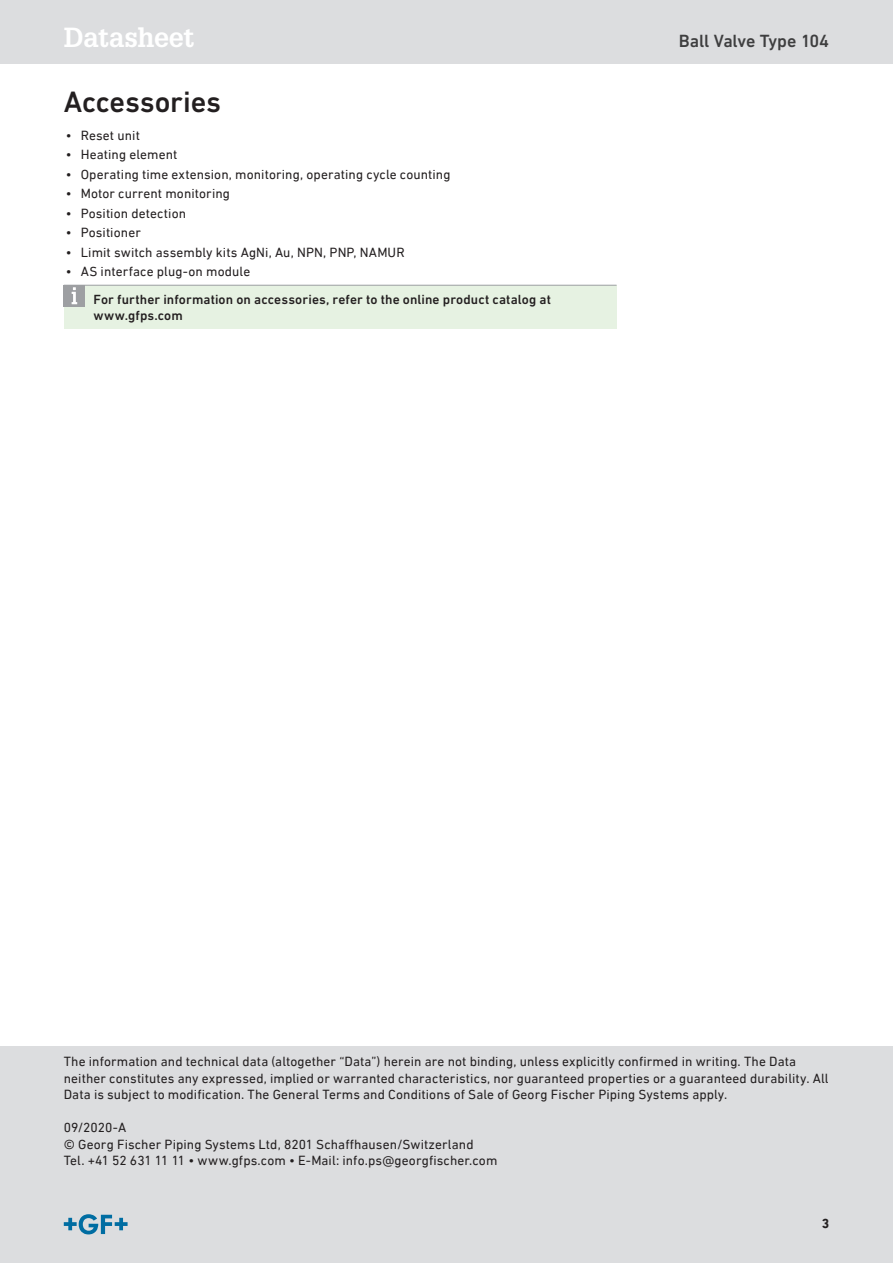
<style>
.page{position:relative;width:893px;height:1263px;background:#fff}
.page>*{position:absolute;margin:0;border:0;box-sizing:border-box;transform-origin:0 0}
.Heading_1{font:500 30px "DIN Next W1 G";letter-spacing:-.005em;color:#231f20}
.t1{font:700 27px "Glypha LT Pro";letter-spacing:-.01em;color:#fff}
.t2{font:500 18px "DIN Next W1 G";letter-spacing:-.005em;color:#3e3e3f}
.t3{font:13.5px/16.5px "DIN Next LT Pro";letter-spacing:.005em;color:#231f20}
.Kasten_Hinweis_Tite{font:500 13.5px/16.5px "DIN Next W1 G";letter-spacing:.01em;color:#231f20}
.t4{font:700 13.5px "DIN Next LT Pro";color:#231f20}
</style>
<div class="page">
<div style="left:0;top:1046px;width:893px;height:217px;background:#dcdddf"></div>
<div style="left:0;top:0;width:893px;height:64px;background:#dcdddf"></div>
<svg style="left:64px;top:1214px;width:64px;height:20px"></svg>
<div style="left:64px;top:285px;width:553px;height:44px;background:#e6f2e2"></div>
<hr style="left:64px;top:285px;width:553px;height:1px;background:#9d9fa2">
<div style="left:64px;top:285px;width:21px;height:21px;background:#9d9fa2"></div>
<svg style="left:72px;top:287px;width:5px;height:17px"></svg>
<h2 class="t1" style="left:64px;top:20px;width:132px">Datasheet</h2>
<h3 class="t2" style="left:679px;top:30px;width:152px">Ball Valve Type 104</h3>
<p class="Heading_1" style="left:64px;top:84px;width:159px">Accessories</p>
<p class="t3" style="left:66px;top:127px;width:76px">• Reset unit</p>
<p class="t3" style="left:66px;top:146px;width:113px">• Heating element</p>
<p class="t3" style="left:66px;top:166px;width:386px">• Operating time extension, monitoring, operating cycle counting</p>
<p class="t3" style="left:66px;top:185px;width:166px">• Motor current monitoring</p>
<p class="t3" style="left:66px;top:205px;width:122px">• Position detection</p>
<p class="t3" style="left:66px;top:224px;width:76px">• Positioner</p>
<p class="t3" style="left:66px;top:244px;width:340px">• Limit switch assembly kits AgNi, Au, NPN, PNP, NAMUR</p>
<p class="t3" style="left:66px;top:263px;width:186px">• AS interface plug-on module</p>
<p class="Kasten_Hinweis_Tite" style="left:94px;top:291px;width:459px">For further information on accessories, refer to the online product catalog at www.gfps.com</p>
<p class="t3" style="left:64px;top:1053px;width:766px">The information and technical data (altogether “Data”) herein are not binding, unless explicitly confirmed in writing. The Data neither constitutes any expressed, implied or warranted characteristics, nor guaranteed properties or a guaranteed durability. All<br>Data is subject to modification. The General Terms and Conditions of Sale of Georg Fischer Piping Systems apply.</p>
<p class="t3" style="left:64px;top:1119px;width:435px">09/2020-A<br>© Georg Fischer Piping Systems Ltd, 8201 Schaffhausen/Switzerland<br>Tel. +41 52 631 11 11 • www.gfps.com • E-Mail: info.ps@georgfischer.com</p>
<p class="t4" style="left:822px;top:1216px;width:9px">3</p>
</div>
